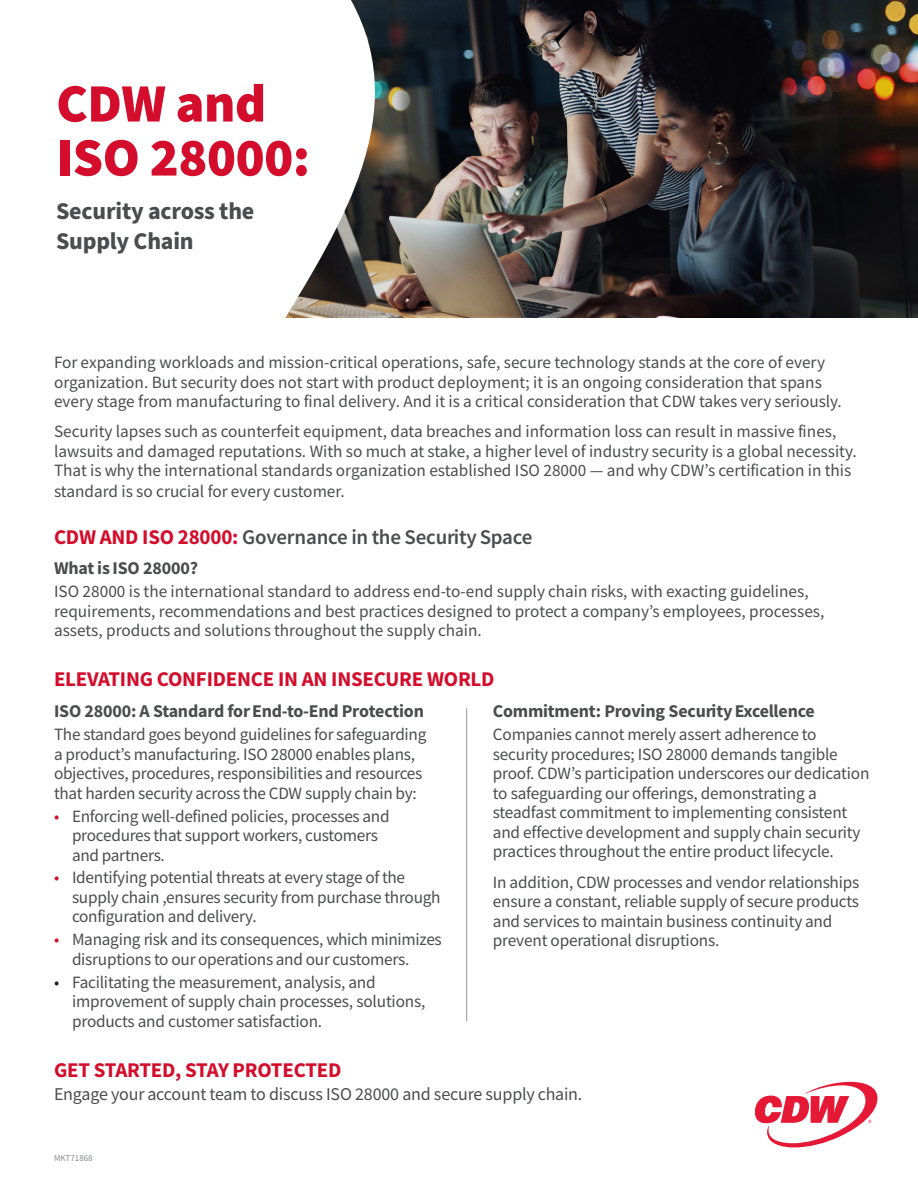
<style>
.page{position:relative;width:918px;height:1188px;background:#fff}
.page>*{position:absolute;margin:0;border:0;box-sizing:border-box;transform-origin:0 0}
.t1{font:900 54px/54px "Source Sans Pro";letter-spacing:-.01em;color:#d30d2b}
.t2{font:700 24px/30px "Source Sans Pro";letter-spacing:-.01em;color:#4b4c4d}
.t3{font:21px "Source Sans Variable";letter-spacing:.025em;color:#d30d2b}
.t4{font:21px "Source Sans Variable";letter-spacing:.02em;color:#4b4c4d}
.t5{font:18px "Source Sans Variable";letter-spacing:.02em;color:#4b4c4d}
.t6{font:18px "Source Sans Variable";letter-spacing:.045em;color:#4b4c4d}
.t7{font:17.25px/19.5px "Source Sans Variable";letter-spacing:.01em;color:#4b4c4d}
.t8{font:9px "Source Sans Variable";letter-spacing:.025em;color:#898b8e}
.s1{color:#d30d2b}
.s2{color:#231f20}
</style>
<div class="page">
<img style="left:427px;top:0;width:491px;height:315px">
<hr style="left:466px;top:708px;width:1px;height:313px;background:#939598">
<svg style="left:285px;top:0;width:142px;height:318px"></svg>
<svg style="left:755px;top:1082px;width:122px;height:65px"></svg>
<p class="t1" style="left:56px;top:78px;width:255px">CDW and<br>ISO 28000:</p>
<p class="t2" style="left:56px;top:197px;width:200px">Security across the<br>Supply Chain</p>
<p class="t7" style="left:54px;top:353px;width:789px">For expanding workloads and mission-critical operations, safe, secure technology stands at the core of every organization. But security does not start with product deployment; it is an ongoing consideration that spans every stage from manufacturing to final delivery. And it is a critical consideration that CDW takes very seriously.</p>
<p class="t7" style="left:54px;top:422px;width:804px;line-height:20px">Security lapses such as counterfeit equipment, data breaches and information loss can result in massive fines, lawsuits and damaged reputations. With so much at stake, a higher level of industry security is a global necessity.<br>That is why the international standards organization established ISO 28000 — and why CDW’s certification in this standard is so crucial for every customer.</p>
<p class="t4" style="left:54px;top:524px;width:479px"><span class="s1">CDW AND ISO 28000:</span> Governance in the Security Space</p>
<p class="t6" style="left:54px;top:558px;width:144px">What is ISO 28000?</p>
<p class="t7" style="left:54px;top:582px;width:771px">ISO 28000 is the international standard to address end-to-end supply chain risks, with exacting guidelines, requirements, recommendations and best practices designed to protect a company’s employees, processes, assets, products and solutions throughout the supply chain.</p>
<p class="t3" style="left:54px;top:666px;width:441px">ELEVATING CONFIDENCE IN AN INSECURE WORLD</p>
<p class="t5" style="left:54px;top:701px;width:371px">ISO 28000: A Standard for End-to-End Protection</p>
<p class="t7" style="left:54px;top:725px;width:374px">The standard goes beyond guidelines for safeguarding a product’s manufacturing. ISO 28000 enables plans, objectives, procedures, responsibilities and resources that harden security across the CDW supply chain by:</p>
<p class="t7" style="left:72px;top:806px;width:319px;text-indent:-18px"><span class="s1">•</span> Enforcing well-defined policies, processes and procedures that support workers, customers and partners.</p>
<p class="t7" style="left:72px;top:868px;width:370px;text-indent:-18px"><span class="s1">•</span> Identifying potential threats at every stage of the supply chain ,ensures security from purchase through configuration and delivery.</p>
<p class="t7" style="left:72px;top:930px;width:371px;text-indent:-18px"><span class="s1">•</span> Managing risk and its consequences, which minimizes disruptions to our operations and our customers.</p>
<p class="t7" style="left:72px;top:972px;width:354px;text-indent:-18px"><span class="s2">•</span> Facilitating the measurement, analysis, and improvement of supply chain processes, solutions, products and customer satisfaction.</p>
<p class="t5" style="left:493px;top:701px;width:323px">Commitment: Proving Security Excellence</p>
<p class="t7" style="left:493px;top:725px;width:378px">Companies cannot merely assert adherence to security procedures; ISO 28000 demands tangible proof. CDW’s participation underscores our dedication to safeguarding our offerings, demonstrating a steadfast commitment to implementing consistent and effective development and supply chain security practices throughout the entire product lifecycle.</p>
<p class="t7" style="left:493px;top:872px;width:368px">In addition, CDW processes and vendor relationships ensure a constant, reliable supply of secure products and services to maintain business continuity and prevent operational disruptions.</p>
<p class="t3" style="left:54px;top:1058px;width:288px">GET STARTED, STAY PROTECTED</p>
<p class="t5" style="left:54px;top:1083px;width:529px">Engage your account team to discuss ISO 28000 and secure supply chain.</p>
<p class="t8" style="left:54px;top:1152px;width:40px">MKT71868</p>
</div>
